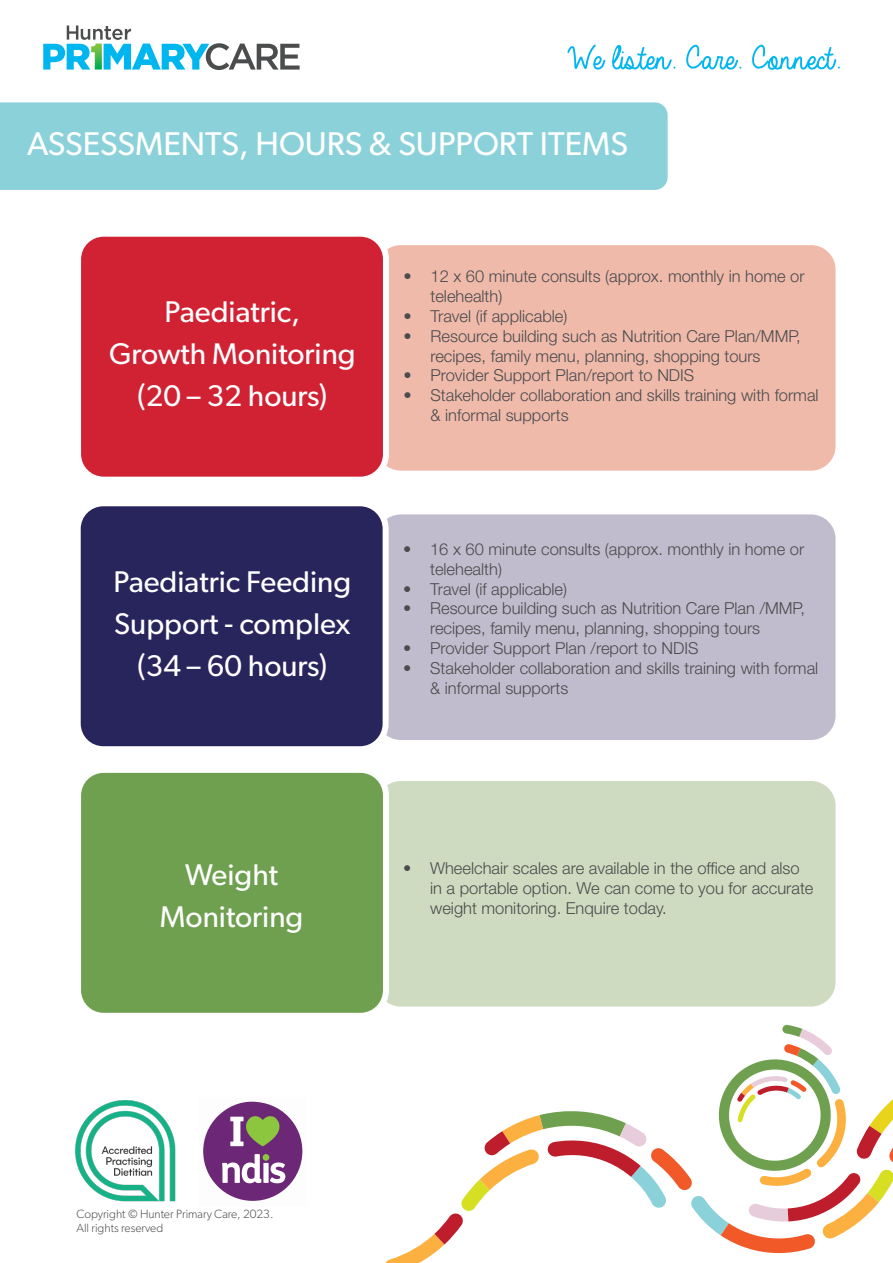
<style>
.page{position:relative;width:893px;height:1263px;background:#fff}
.page>*{position:absolute;margin:0;border:0;box-sizing:border-box;transform-origin:0 0}
.t1{font:33px "Gibson";color:#fff}
.t2{font:30px/42px "Gibson";color:#fff;text-align:center}
.t3{font:300 16.5px/19.8px "Helvetica Neue";color:#4b4c4d}
.t4{font:300 12px/14.4px "Gibson";color:#4b4c4d}
</style>
<div class="page">
<svg style="left:43px;top:26px;width:257px;height:44px"></svg>
<svg style="left:567px;top:45px;width:38px;height:25px"></svg>
<svg style="left:612px;top:45px;width:63px;height:25px"></svg>
<svg style="left:686px;top:45px;width:55px;height:25px"></svg>
<svg style="left:752px;top:45px;width:88px;height:25px"></svg>
<svg style="left:385px;top:1024px;width:508px;height:239px"></svg>
<div style="left:0;top:102px;width:668px;height:88px;background:#8bd1d9"></div>
<div style="left:376px;top:245px;width:460px;height:226px;background:#f0baab;border-radius:24px"></div>
<div style="left:376px;top:514px;width:460px;height:226px;background:#c1bccd;border-radius:24px"></div>
<div style="left:376px;top:781px;width:460px;height:225px;background:#cedbc0;border-radius:24px"></div>
<div style="left:78px;top:234px;width:308px;height:246px;background:#d12233;border-radius:26px"></div>
<div style="left:75px;top:231px;width:314px;height:252px;border:6px solid #fff;border-radius:26px"></div>
<div style="left:78px;top:503px;width:308px;height:246px;background:#28255c;border-radius:26px"></div>
<div style="left:75px;top:500px;width:314px;height:252px;border:6px solid #fff;border-radius:26px"></div>
<div style="left:78px;top:770px;width:308px;height:246px;background:#6fa050;border-radius:26px"></div>
<div style="left:75px;top:767px;width:314px;height:252px;border:6px solid #fff;border-radius:26px"></div>
<svg style="left:203px;top:1102px;width:99px;height:99px"></svg>
<img style="left:75px;top:1100px;width:101px;height:102px">
<p class="t1" style="left:27px;top:124px;width:602px">ASSESSMENTS, HOURS &amp; SUPPORT ITEMS</p>
<p class="t2" style="left:165px;top:290px;width:137px">Paediatric,</p>
<p class="t2" style="left:109px;top:332px;width:248px">Growth Monitoring</p>
<p class="t2" style="left:137px;top:374px;width:192px">(20 – 32 hours)</p>
<p class="t2" style="left:114px;top:560px;width:239px">Paediatric Feeding</p>
<p class="t2" style="left:114px;top:602px;width:238px">Support - complex</p>
<p class="t2" style="left:137px;top:644px;width:192px">(34 – 60 hours)</p>
<p class="t3" style="left:430px;top:266px;width:376px;text-indent:-27px">• 12 x 60 minute consults (approx. monthly in home or telehealth)</p>
<p class="t3" style="left:403px;top:306px;width:165px">• Travel (if applicable)</p>
<p class="t3" style="left:430px;top:326px;width:372px;text-indent:-27px">• Resource building such as Nutrition Care Plan/MMP, recipes, family menu, planning, shopping tours</p>
<p class="t3" style="left:403px;top:365px;width:292px">• Provider Support Plan/report to NDIS</p>
<p class="t3" style="left:430px;top:385px;width:390px;text-indent:-27px">• Stakeholder collaboration and skills training with formal &amp; informal supports</p>
<p class="t3" style="left:430px;top:539px;width:376px;text-indent:-27px">• 16 x 60 minute consults (approx. monthly in home or telehealth)</p>
<p class="t3" style="left:403px;top:578px;width:165px">• Travel (if applicable)</p>
<p class="t3" style="left:430px;top:598px;width:376px;text-indent:-27px">• Resource building such as Nutrition Care Plan /MMP, recipes, family menu, planning, shopping tours</p>
<p class="t3" style="left:403px;top:638px;width:297px">• Provider Support Plan /report to NDIS</p>
<p class="t3" style="left:430px;top:658px;width:390px;text-indent:-27px">• Stakeholder collaboration and skills training with formal &amp; informal supports</p>
<p class="t2" style="left:160px;top:853px;width:145px">Weight<br>Monitoring</p>
<p class="t3" style="left:430px;top:858px;width:385px;text-indent:-27px">• Wheelchair scales are available in the office and also in a portable option. We can come to you for accurate weight monitoring. Enquire today.</p>
<p class="t4" style="left:76px;top:1206px;width:198px">Copyright © Hunter Primary Care, 2023.<br>All rights reserved</p>
</div>
